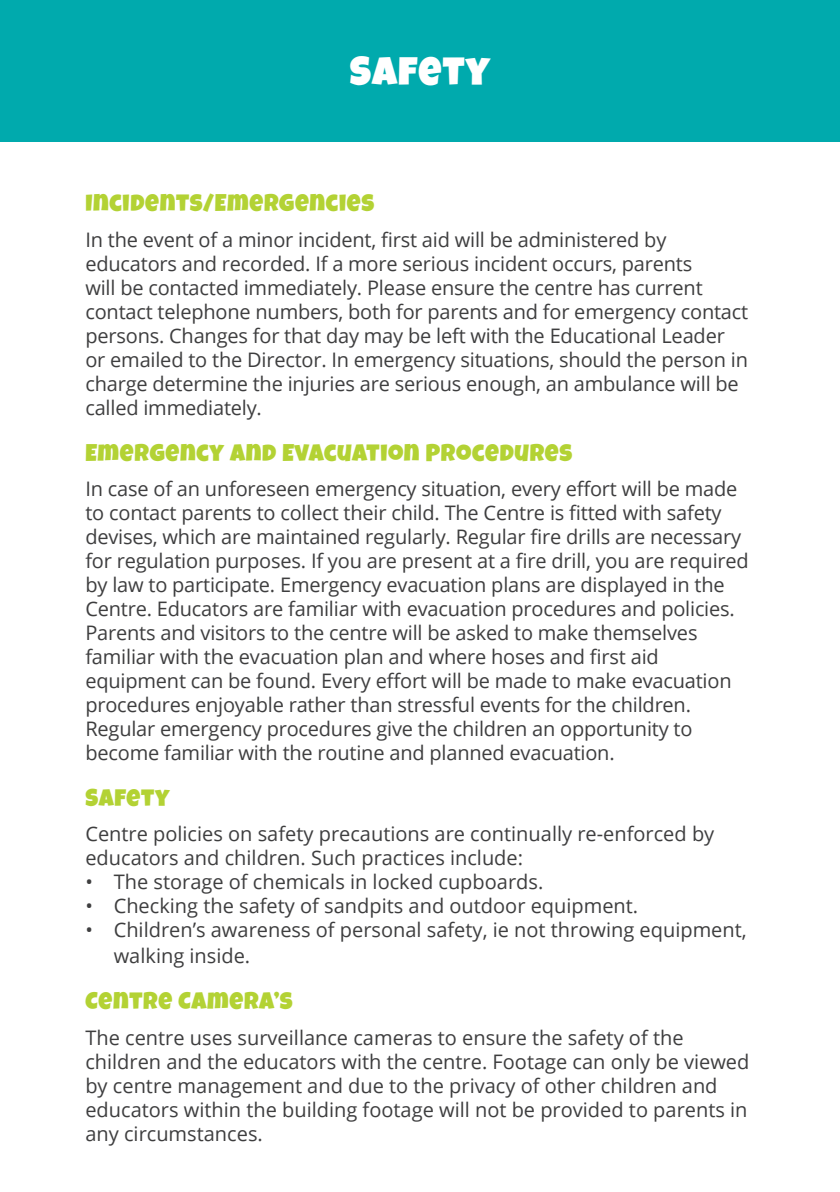
<style>
.page{position:relative;width:840px;height:1192px;background:#fff}
.page>*{position:absolute;margin:0;border:0;box-sizing:border-box;transform-origin:0 0}
.Section_Title{font:40px "Luckiest Guy";letter-spacing:.03em;color:#fff}
.Headings{font:24px "Luckiest Guy";letter-spacing:.03em;color:#b3d234}
.Body_Copy{font:20px/24px "Open Sans";letter-spacing:-.01em;color:#3e3e3f}
</style>
<div class="page">
<div style="left:0;top:0;width:840px;height:142px;background:#00aaad"></div>
<p class="Section_Title" style="left:350px;top:45px;width:142px">SAFETY</p>
<p class="Headings" style="left:85px;top:187px;width:290px">INCIDENTS/EMERGENCIES</p>
<p class="Body_Copy" style="left:85px;top:227px;width:664px">In the event of a minor incident, first aid will be administered by educators and recorded. If a more serious incident occurs, parents<br>will be contacted immediately. Please ensure the centre has current contact telephone numbers, both for parents and for emergency contact persons. Changes for that day may be left with the Educational Leader or emailed to the Director. In emergency situations, should the person in charge determine the injuries are serious enough, an ambulance will be called immediately.</p>
<p class="Headings" style="left:85px;top:436px;width:488px">EMERGENCY AND EVACUATION PROCEDURES</p>
<p class="Body_Copy" style="left:85px;top:476px;width:665px">In case of an unforeseen emergency situation, every effort will be made to contact parents to collect their child. The Centre is fitted with safety devises, which are maintained regularly. Regular fire drills are necessary for regulation purposes. If you are present at a fire drill, you are required by law to participate. Emergency evacuation plans are displayed in the Centre. Educators are familiar with evacuation procedures and policies.<br>Parents and visitors to the centre will be asked to make themselves familiar with the evacuation plan and where hoses and first aid equipment can be found. Every effort will be made to make evacuation procedures enjoyable rather than stressful events for the children.<br>Regular emergency procedures give the children an opportunity to become familiar with the routine and planned evacuation.</p>
<p class="Headings" style="left:85px;top:781px;width:86px">SAFETY</p>
<p class="Body_Copy" style="left:85px;top:821px;width:630px">Centre policies on safety precautions are continually re-enforced by educators and children. Such practices include:</p>
<p class="Body_Copy" style="left:85px;top:869px;width:459px">• The storage of chemicals in locked cupboards.</p>
<p class="Body_Copy" style="left:85px;top:893px;width:554px">• Checking the safety of sandpits and outdoor equipment.</p>
<p class="Body_Copy" style="left:114px;top:916px;width:634px;line-height:26px;text-indent:-28px">• Children’s awareness of personal safety, ie not throwing equipment, walking inside.</p>
<p class="Headings" style="left:85px;top:985px;width:209px">CENTRE CAMERA’S</p>
<p class="Body_Copy" style="left:85px;top:1024px;width:665px">The centre uses surveillance cameras to ensure the safety of the children and the educators with the centre. Footage can only be viewed by centre management and due to the privacy of other children and educators within the building footage will not be provided to parents in any circumstances.</p>
</div>
